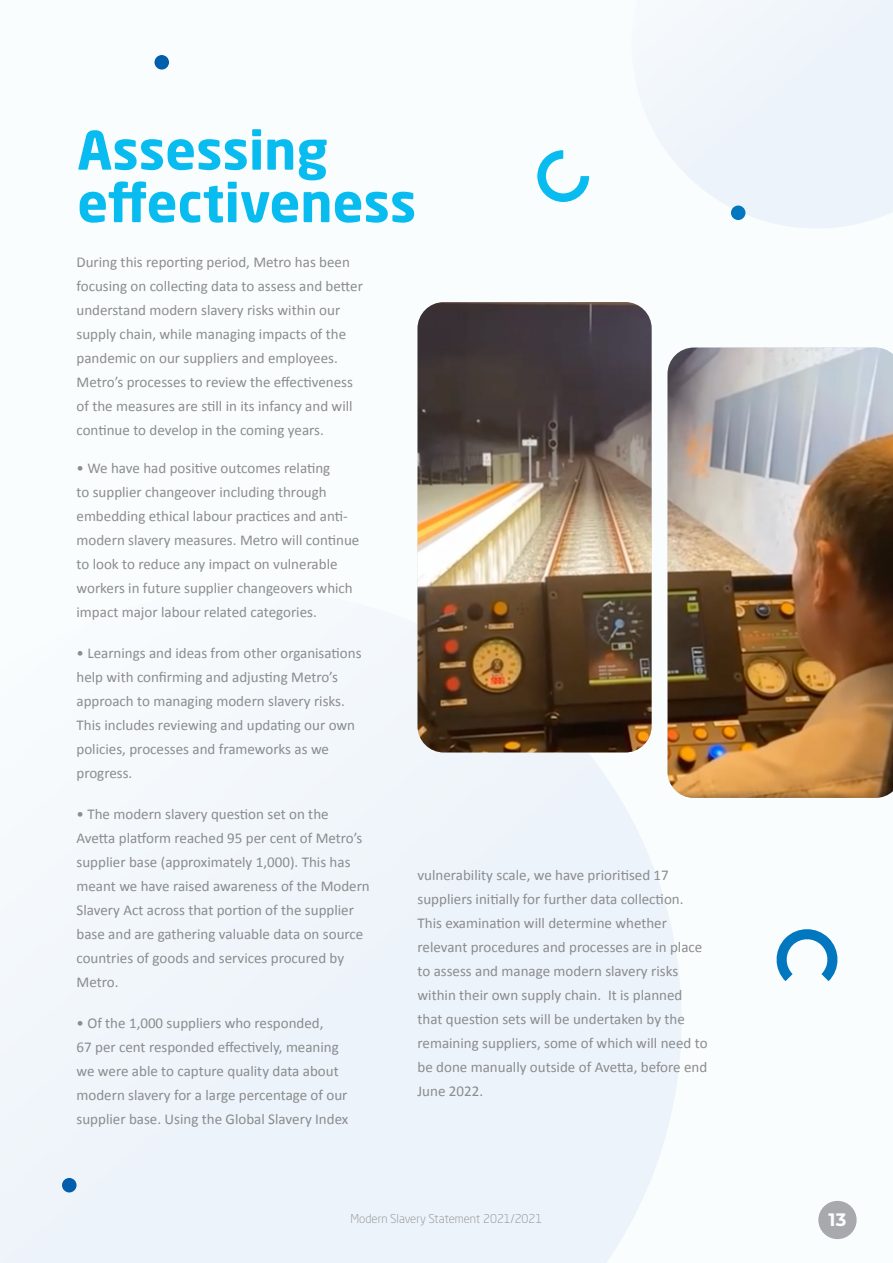
<style>
.page{position:relative;width:893px;height:1263px;background:#fafdfe}
.page>*{position:absolute;margin:0;border:0;box-sizing:border-box;transform-origin:0 0}
.t1{font:700 52.5px/52.5px "Neo Sans Std";color:#09bcef}
.t2{font:700 18px "Montserrat";color:#fff}
.t3{font:15px/24px "Calibri";color:#8a8c8e}
.t4{font:300 12px "Neo Sans Std";color:#8a8c8e}
</style>
<div class="page">
<div style="left:0;top:798px;width:681px;height:465px;background:#edf3fa"></div>
<svg style="left:664px;top:0;width:229px;height:228px;fill:#edf3fa"></svg>
<div style="left:818px;top:1201px;width:39px;height:38px;background:#a7a9ac;border-radius:50%"></div>
<div style="left:62px;top:1178px;width:15px;height:14px;background:#005ead;border-radius:50%"></div>
<div style="left:154px;top:55px;width:15px;height:15px;background:#005ead;border-radius:50%"></div>
<svg style="left:537px;top:150px;width:52px;height:52px"></svg>
<svg style="left:776px;top:929px;width:62px;height:52px"></svg>
<div style="left:731px;top:206px;width:14px;height:14px;background:#0077be;border-radius:50%"></div>
<img style="left:417px;top:302px;width:476px;height:496px">
<h1 class="t1" style="left:77px;top:123px;width:341px">Assessing effectiveness</h1>
<p class="t3" style="left:77px;top:249px;width:288px">During this reporting period, Metro has been focusing on collecting data to assess and better understand modern slavery risks within our supply chain, while managing impacts of the pandemic on our suppliers and employees.<br>Metro’s processes to review the effectiveness of the measures are still in its infancy and will continue to develop in the coming years.</p>
<p class="t3" style="left:77px;top:456px;width:284px">• We have had positive outcomes relating<br>to supplier changeover including through embedding ethical labour practices and anti&shy;modern slavery measures. Metro will continue to look to reduce any impact on vulnerable workers in future supplier changeovers which impact major labour related categories.</p>
<p class="t3" style="left:77px;top:641px;width:287px">• Learnings and ideas from other organisations help with confirming and adjusting Metro’s approach to managing modern slavery risks.<br>This includes reviewing and updating our own policies, processes and frameworks as we progress.</p>
<p class="t3" style="left:77px;top:802px;width:295px">• The modern slavery question set on the Avetta platform reached 95 per cent of Metro’s supplier base (approximately 1,000). This has meant we have raised awareness of the Modern Slavery Act across that portion of the supplier base and are gathering valuable data on source countries of goods and services procured by Metro.</p>
<p class="t3" style="left:77px;top:1011px;width:273px">• Of the 1,000 suppliers who responded,<br>67 per cent responded effectively, meaning we were able to capture quality data about modern slavery for a large percentage of our supplier base. Using the Global Slavery Index</p>
<p class="t3" style="left:417px;top:863px;width:292px">vulnerability scale, we have prioritised 17 suppliers initially for further data collection.<br>This examination will determine whether relevant procedures and processes are in place to assess and manage modern slavery risks within their own supply chain. It is planned that question sets will be undertaken by the remaining suppliers, some of which will need to be done manually outside of Avetta, before end June 2022.</p>
<p class="t4" style="left:350px;top:1211px;width:194px">Modern Slavery Statement 2021/2021</p>
<p class="t2" style="left:828px;top:1207px;width:20px">13</p>
</div>
